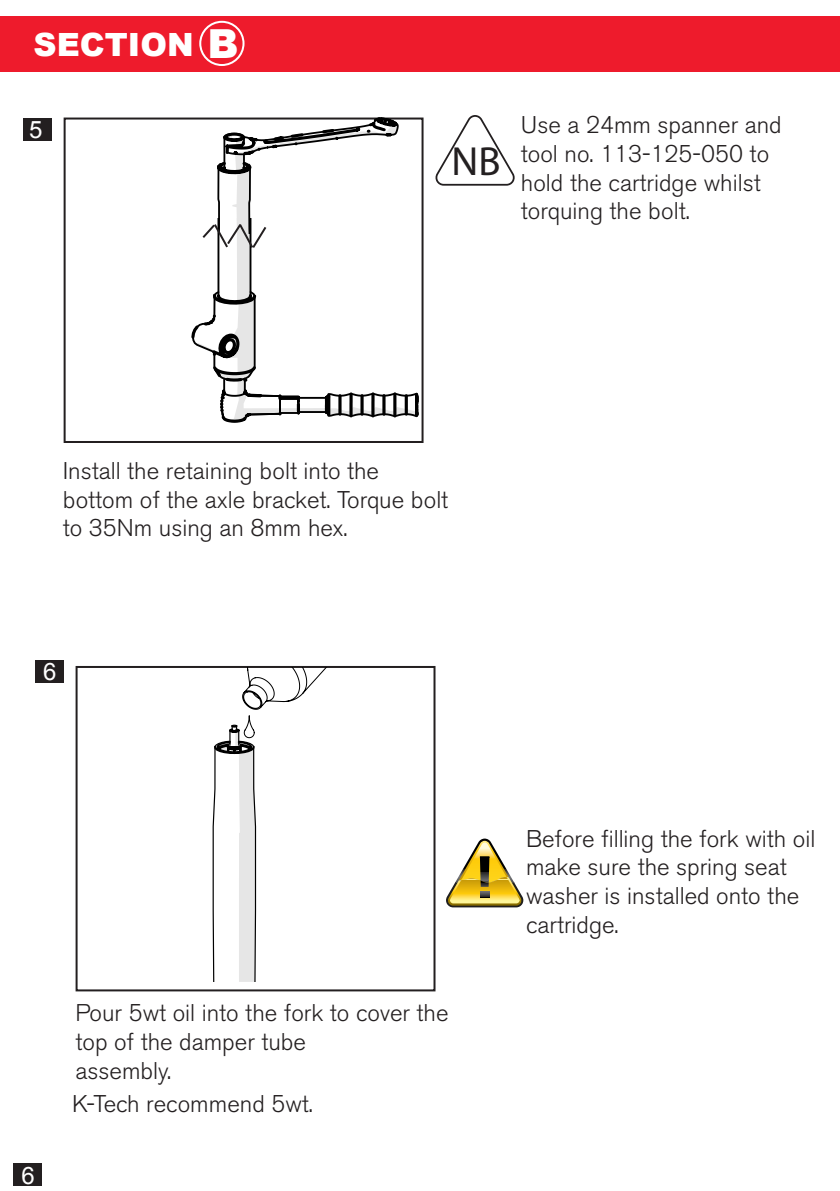
<style>
.page{position:relative;width:840px;height:1191px;background:#fff}
.page>*{position:absolute;margin:0;border:0;box-sizing:border-box;transform-origin:0 0}
.t1{font:40.8px "Myriad Pro";color:#231f20}
.t2{font:900 40px "Arial";color:#fff}
.t3{font:900 32px "Arial";color:#fff}
.t4{font:300 24px/28.8px "Akzidenz Grotesk BE";color:#231f20}
.t5{font:24px "Arial";color:#fff}
</style>
<div class="page">
<div style="left:13px;top:1163px;width:29px;height:22px;background:#231f20"></div>
<div style="left:23px;top:118px;width:29px;height:22px;background:#231f20"></div>
<div style="left:64px;top:117px;width:359px;height:326px;border:2px solid #231f20"></div>
<div style="left:35px;top:660px;width:29px;height:23px;background:#231f20"></div>
<div style="left:75px;top:666px;width:360px;height:325px;border:2px solid #231f20"></div>
<svg style="left:211px;top:667px;width:140px;height:315px"></svg>
<svg style="left:446px;top:838px;width:77px;height:69px"></svg>
<svg style="left:435px;top:115px;width:79px;height:71px"></svg>
<svg style="left:166px;top:117px;width:253px;height:306px"></svg>
<div style="left:0;top:16px;width:839px;height:56px;background:#ee1b2c"></div>
<div style="left:199px;top:21px;width:45px;height:45px;border:2px solid #fff;border-radius:50%"></div>
<p class="t3" style="left:34px;top:21px;width:161px">SECTION</p>
<p class="t2" style="left:207px;top:14px;width:33px">B</p>
<p class="t5" style="left:29px;top:114px;width:15px">5</p>
<p class="t1" style="left:451px;top:136px;width:50px">NB</p>
<p class="t4" style="left:520px;top:111px;width:262px">Use a 24mm spanner and tool no. 113-125-050 to hold the cartridge whilst torquing the bolt.</p>
<p class="t4" style="left:63px;top:456px;width:318px">Install the retaining bolt into the</p>
<p class="t4" style="left:63px;top:485px;width:387px">bottom of the axle bracket. Torque bolt to 35Nm using an 8mm hex.</p>
<p class="t5" style="left:43px;top:656px;width:15px">6</p>
<p class="t5" style="left:22px;top:1160px;width:15px">6</p>
<p class="t4" style="left:75px;top:999px;width:374px">Pour 5wt oil into the fork to cover the top of the damper tube</p>
<p class="t4" style="left:75px;top:1056px;width:97px">assembly.</p>
<p class="t4" style="left:72px;top:1090px;width:242px">K-Tech recommend 5wt.</p>
<p class="t4" style="left:525px;top:824px;width:291px">Before filling the fork with oil make sure the spring seat washer is installed onto the cartridge.</p>
</div>
